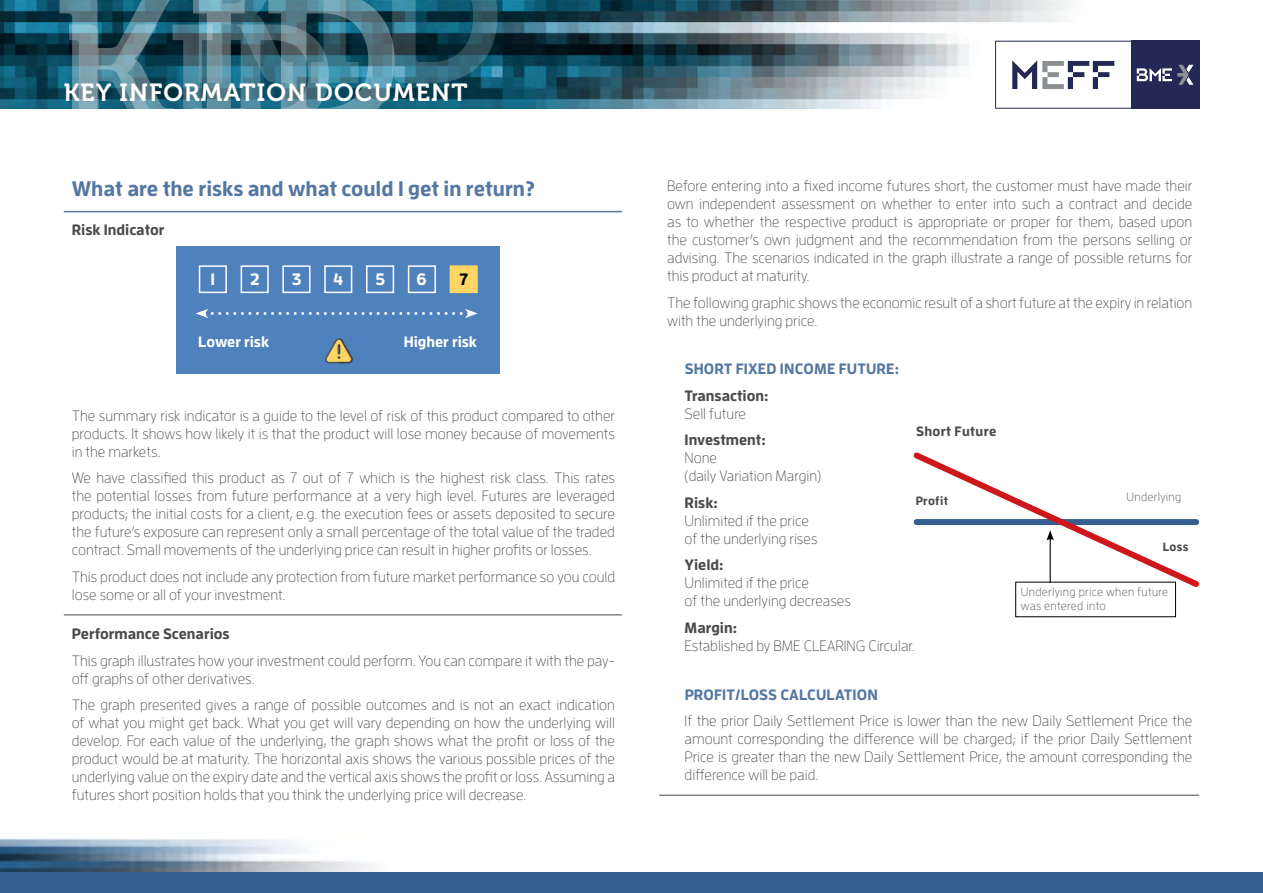
<style>
.page{position:relative;width:1263px;height:893px;background:#fff}
.page>*{position:absolute;margin:0;border:0;box-sizing:border-box;transform-origin:0 0}
.t1{font:24.6px "Museo 700";letter-spacing:.05em;color:#fff}
.t2{font:700 21px "Enzo OT";color:#5477a1}
.t3{font:700 16.5px "Enzo OT";color:#fff}
.t4{font:700 16.5px "Enzo OT";color:#000}
.t5{font:300 15px/18px "Enzo OT";color:#4a4a49}
.t6{font:700 15px "Enzo OT";color:#4a4a49}
.t7{font:700 15px "Enzo OT";letter-spacing:.01em;color:#5477a1}
.t8{font:700 15px "Enzo OT";color:#fff}
.t9{font:700 13.5px "Enzo OT";letter-spacing:.025em;color:#4a4a49}
.t10{font:300 12px/13.5px "Enzo OT";letter-spacing:.025em;color:#4a4a49}
.t11{font:700 12px "Enzo OT";letter-spacing:.025em;color:#4a4a49}
</style>
<div class="page">
<img style="left:0;top:0;width:1087px;height:109px">
<svg style="left:60px;top:0;width:437px;height:109px;background:#386b7c"></svg>
<div style="left:1131px;top:41px;width:68px;height:68px;background:#232855"></div>
<svg style="left:995px;top:41px;width:198px;height:68px"></svg>
<img style="left:0;top:839px;width:501px;height:34px">
<hr style="left:659px;top:795px;width:540px;height:1px;background:#4a4a49">
<hr style="left:64px;top:211px;width:558px;height:1px;background:#5477a1">
<hr style="left:64px;top:615px;width:558px;height:1px;background:#4a4a49">
<div style="left:0;top:873px;width:1263px;height:20px;background:#365f91"></div>
<div style="left:176px;top:247px;width:324px;height:127px;background:#4f81bd"></div>
<div style="left:199px;top:265px;width:28px;height:28px;border:2px solid #fff"></div>
<div style="left:282px;top:265px;width:28px;height:28px;border:2px solid #fff"></div>
<div style="left:408px;top:265px;width:28px;height:28px;border:2px solid #fff"></div>
<div style="left:241px;top:265px;width:28px;height:28px;border:2px solid #fff"></div>
<div style="left:366px;top:265px;width:28px;height:28px;border:2px solid #fff"></div>
<div style="left:324px;top:265px;width:28px;height:28px;border:2px solid #fff"></div>
<div style="left:450px;top:265px;width:28px;height:28px;background:#ffd663;border:2px solid #ffd663"></div>
<svg style="left:196px;top:309px;width:282px;height:9px"></svg>
<svg style="left:325px;top:338px;width:28px;height:25px"></svg>
<svg style="left:913px;top:452px;width:287px;height:140px"></svg>
<h1 class="t1" style="left:64px;top:79px;width:405px">KEY INFORMATION DOCUMENT</h1>
<h2 class="t2" style="left:72px;top:175px;width:464px">What are the risks and what could I get in return?</h2>
<p class="t6" style="left:72px;top:221px;width:94px">Risk Indicator</p>
<p class="t3" style="left:210px;top:269px;width:6px">1</p>
<p class="t3" style="left:250px;top:269px;width:11px">2</p>
<p class="t3" style="left:292px;top:269px;width:11px">3</p>
<p class="t3" style="left:333px;top:269px;width:12px">4</p>
<p class="t3" style="left:376px;top:269px;width:11px">5</p>
<p class="t3" style="left:417px;top:269px;width:12px">6</p>
<p class="t4" style="left:459px;top:269px;width:10px">7</p>
<p class="t8" style="left:198px;top:332px;width:72px">Lower risk</p>
<p class="t8" style="left:404px;top:332px;width:75px">Higher risk</p>
<p class="t5" style="left:72px;top:406px;width:545px;text-align:justify">The summary risk indicator is a guide to the level of risk of this product compared to other products. It shows how likely it is that the product will lose money because of movements in the markets.</p>
<p class="t5" style="left:72px;top:469px;width:545px;text-align:justify">We have classified this product as 7 out of 7 which is the highest risk class. This rates the potential losses from future performance at a very high level. Futures are leveraged products; the initial costs for a client, e.g. the execution fees or assets deposited to secure the future’s exposure can represent only a small percentage of the total value of the traded contract. Small movements of the underlying price can result in higher profits or losses.</p>
<p class="t5" style="left:72px;top:567px;width:545px">This product does not include any protection from future market performance so you could lose some or all of your investment.</p>
<p class="t6" style="left:72px;top:624px;width:159px">Performance Scenarios</p>
<p class="t5" style="left:72px;top:651px;width:545px">This graph illustrates how your investment could perform. You can compare it with the pay&shy;off graphs of other derivatives.</p>
<p class="t5" style="left:72px;top:695px;width:545px;text-align:justify">The graph presented gives a range of possible outcomes and is not an exact indication of what you might get back. What you get will vary depending on how the underlying will develop. For each value of the underlying, the graph shows what the profit or loss of the product would be at maturity. The horizontal axis shows the various possible prices of the underlying value on the expiry date and the vertical axis shows the profit or loss. Assuming a futures short position holds that you think the underlying price will decrease.</p>
<p class="t5" style="left:667px;top:176px;width:527px;text-align:justify">Before entering into a fixed income futures short, the customer must have made their own independent assessment on whether to enter into such a contract and decide as to whether the respective product is appropriate or proper for them, based upon the customer’s own judgment and the recommendation from the persons selling or advising. The scenarios indicated in the graph illustrate a range of possible returns for this product at maturity.</p>
<p class="t5" style="left:667px;top:293px;width:527px">The following graphic shows the economic result of a short future at the expiry in relation with the underlying price.</p>
<p class="t7" style="left:685px;top:360px;width:216px">SHORT FIXED INCOME FUTURE:</p>
<p class="t6" style="left:685px;top:386px;width:85px">Transaction:</p>
<p class="t5" style="left:685px;top:404px;width:63px">Sell future</p>
<p class="t6" style="left:685px;top:431px;width:83px">Investment:</p>
<p class="t5" style="left:685px;top:449px;width:138px">None<br>(daily Variation Margin)</p>
<p class="t6" style="left:685px;top:493px;width:35px">Risk:</p>
<p class="t5" style="left:685px;top:511px;width:134px">Unlimited if the price of the underlying rises</p>
<p class="t6" style="left:685px;top:556px;width:40px">Yield:</p>
<p class="t5" style="left:685px;top:574px;width:168px">Unlimited if the price<br>of the underlying decreases</p>
<p class="t6" style="left:685px;top:618px;width:54px">Margin:</p>
<p class="t5" style="left:685px;top:636px;width:232px">Established by BME CLEARING Circular.</p>
<p class="t7" style="left:685px;top:685px;width:195px">PROFIT/LOSS CALCULATION</p>
<p class="t5" style="left:685px;top:711px;width:509px;text-align:justify">If the prior Daily Settlement Price is lower than the new Daily Settlement Price the amount corresponding the difference will be charged; if the prior Daily Settlement Price is greater than the new Daily Settlement Price, the amount corresponding the difference will be paid.</p>
<p class="t9" style="left:916px;top:423px;width:82px">Short Future</p>
<p class="t10" style="left:1126px;top:489px;width:56px">Underlying</p>
<p class="t11" style="left:916px;top:494px;width:34px">Profit</p>
<p class="t11" style="left:1163px;top:539px;width:27px">Loss</p>
<p class="t10" style="left:1021px;top:585px;width:149px">Underlying price when future was entered into</p>
</div>
